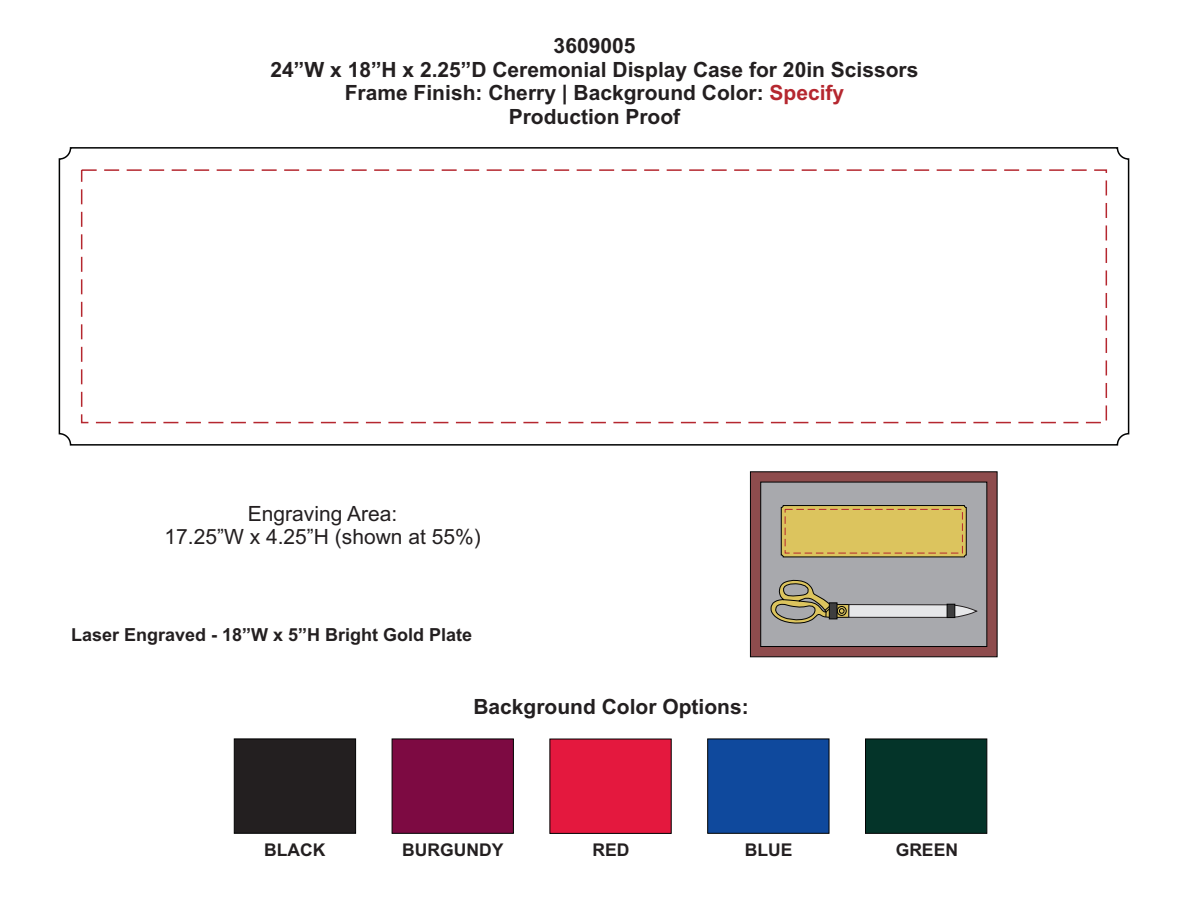
<style>
.page{position:relative;width:1188px;height:918px;background:#fff}
.page>*{position:absolute;margin:0;border:0;box-sizing:border-box;transform-origin:0 0}
.t1{font:700 21px/23.4px "Arial";color:#231f20;text-align:center}
.t2{font:21px/23.4px "Arial";color:#231f20;text-align:center}
.t3{font:700 18px "Arial";color:#231f20}
.t4{font:700 17.55px "Arial";color:#231f20}
.s1{color:#b5272f}
</style>
<div class="page">
<svg style="left:58px;top:147px;width:1072px;height:299px"></svg>
<div style="left:81px;top:169px;width:1026px;height:254px;border:2px dashed #b5272f"></div>
<div style="left:865px;top:738px;width:123px;height:96px;background:#043429"></div>
<svg style="left:391px;top:738px;width:123px;height:96px;background:#790c41"></svg>
<svg style="left:707px;top:738px;width:123px;height:96px;background:#104898"></svg>
<svg style="left:549px;top:738px;width:123px;height:96px;background:#db193d"></svg>
<div style="left:234px;top:738px;width:122px;height:96px;background:#231f20"></div>
<svg style="left:750px;top:471px;width:248px;height:187px;background:#814849"></svg>
<svg style="left:760px;top:481px;width:228px;height:177px;background:#aba18b"></svg>
<p class="t1" style="left:271px;top:36px;width:649px">3609005<br>24”W x 18”H x 2.25”D Ceremonial Display Case for 20in Scissors Frame Finish: Cherry | Background Color: <span class="s1">Specify<br></span>Production Proof</p>
<p class="t2" style="left:164px;top:504px;width:318px">Engraving Area:<br>17.25”W x 4.25”H (shown at 55%)</p>
<p class="t3" style="left:71px;top:628px;width:403px">Laser Engraved - 18”W x 5”H Bright Gold Plate</p>
<p class="t1" style="left:473px;top:697px;width:277px">Background Color Options:</p>
<p class="t4" style="left:264px;top:843px;width:63px">BLACK</p>
<p class="t4" style="left:402px;top:843px;width:103px">BURGUNDY</p>
<p class="t4" style="left:592px;top:843px;width:39px">RED</p>
<p class="t4" style="left:745px;top:843px;width:49px">BLUE</p>
<p class="t4" style="left:896px;top:843px;width:64px">GREEN</p>
</div>
